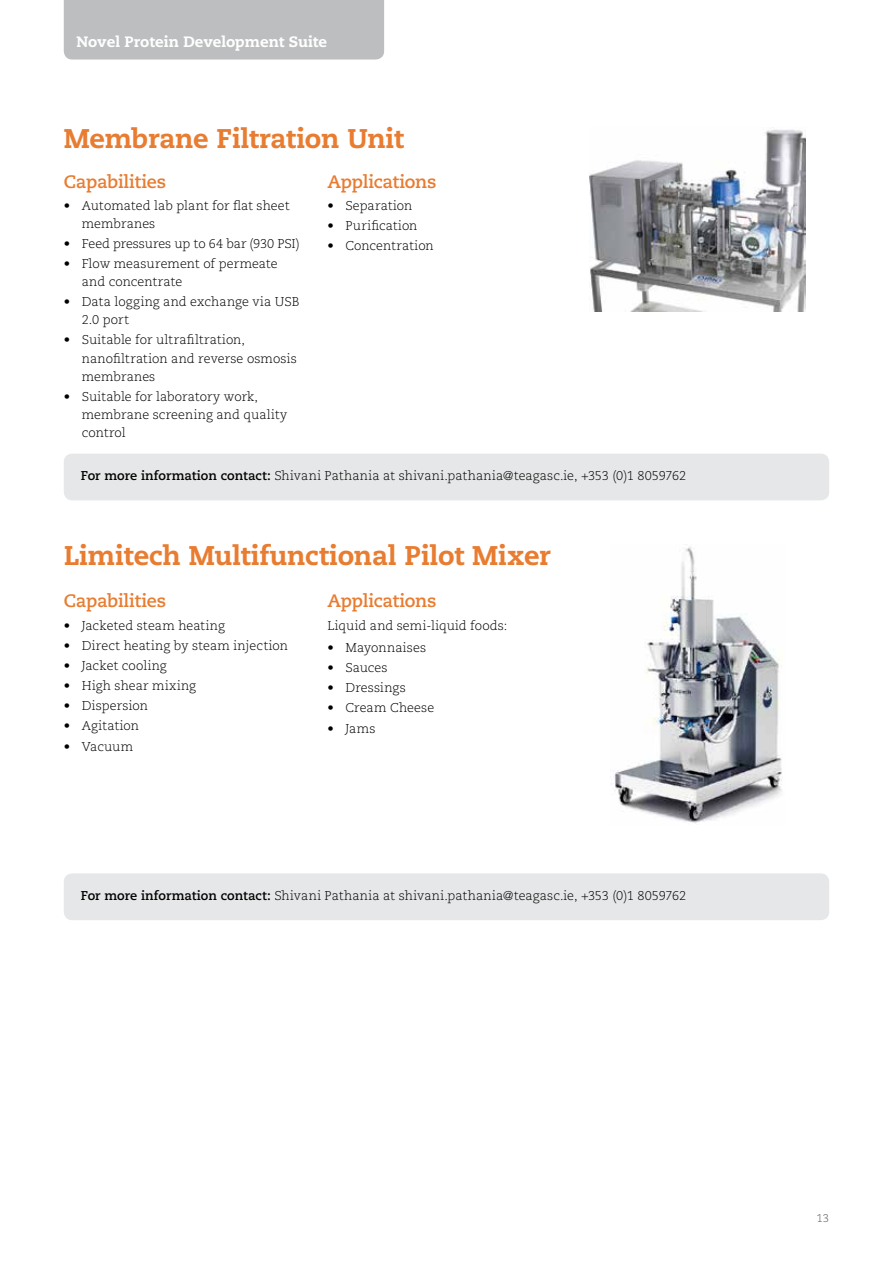
<style>
.page{position:relative;width:893px;height:1263px;background:#fff}
.page>*{position:absolute;margin:0;border:0;box-sizing:border-box;transform-origin:0 0}
.t1{font:800 27px "Caecilia LT Std";letter-spacing:-.01em;color:#e87c30}
.t2{font:700 18px "Caecilia LT Std";letter-spacing:-.015em;color:#e87c30}
.t3{font:800 15px "Caecilia LT Std";letter-spacing:.005em;color:#fff}
.t4{font:300 12.75px/18px "Caecilia LT Std";letter-spacing:.005em;color:#000}
.t5{font:300 11.25px "Caecilia LT Std";color:#58595b}
.s1{font-weight:700}
</style>
<div class="page">
<div style="left:64px;top:0;width:320px;height:60px;background:#bcbec0"></div>
<img style="left:590px;top:129px;width:215px;height:183px">
<div style="left:64px;top:454px;width:765px;height:46px;background:#e6e7e8;border-radius:9px"></div>
<img style="left:610px;top:547px;width:172px;height:277px">
<div style="left:64px;top:873px;width:765px;height:47px;background:#e6e7e8;border-radius:9px"></div>
<p class="t3" style="left:77px;top:32px;width:252px">Novel Protein Development Suite</p>
<h1 class="t1" style="left:64px;top:122px;width:342px">Membrane Filtration Unit</h1>
<h2 class="t2" style="left:64px;top:171px;width:104px">Capabilities</h2>
<p class="t4" style="left:82px;top:197px;width:209px;text-indent:-18px">• Automated lab plant for flat sheet membranes</p>
<p class="t4" style="left:64px;top:235px;width:238px">• Feed pressures up to 64 bar (930 PSI)</p>
<p class="t4" style="left:82px;top:255px;width:198px;text-indent:-18px">• Flow measurement of permeate and concentrate</p>
<p class="t4" style="left:82px;top:293px;width:219px;text-indent:-18px">• Data logging and exchange via USB<br>2.0 port</p>
<p class="t4" style="left:82px;top:331px;width:217px;text-indent:-18px">• Suitable for ultrafiltration, nanofiltration and reverse osmosis membranes</p>
<p class="t4" style="left:82px;top:387px;width:207px;text-indent:-18px">• Suitable for laboratory work, membrane screening and quality control</p>
<h2 class="t2" style="left:327px;top:171px;width:111px">Applications</h2>
<p class="t4" style="left:327px;top:197px;width:86px">• Separation</p>
<p class="t4" style="left:327px;top:217px;width:92px">• Purification</p>
<p class="t4" style="left:327px;top:237px;width:108px">• Concentration</p>
<p class="t4" style="left:81px;top:467px;width:607px"><span class="s1">For more information contact:</span> Shivani Pathania at shivani.pathania@teagasc.ie, +353 (0)1 8059762</p>
<h1 class="t1" style="left:64px;top:539px;width:488px">Limitech Multifunctional Pilot Mixer</h1>
<h2 class="t2" style="left:64px;top:591px;width:104px">Capabilities</h2>
<p class="t4" style="left:64px;top:617px;width:163px">• Jacketed steam heating</p>
<p class="t4" style="left:64px;top:637px;width:226px">• Direct heating by steam injection</p>
<p class="t4" style="left:64px;top:657px;width:104px">• Jacket cooling</p>
<p class="t4" style="left:64px;top:677px;width:134px">• High shear mixing</p>
<p class="t4" style="left:64px;top:697px;width:86px">• Dispersion</p>
<p class="t4" style="left:64px;top:717px;width:77px">• Agitation</p>
<p class="t4" style="left:64px;top:737px;width:71px">• Vacuum</p>
<h2 class="t2" style="left:327px;top:591px;width:111px">Applications</h2>
<p class="t4" style="left:327px;top:617px;width:181px">Liquid and semi-liquid foods:</p>
<p class="t4" style="left:327px;top:639px;width:100px">• Mayonnaises</p>
<p class="t4" style="left:327px;top:659px;width:62px">• Sauces</p>
<p class="t4" style="left:327px;top:679px;width:80px">• Dressings</p>
<p class="t4" style="left:327px;top:699px;width:108px">• Cream Cheese</p>
<p class="t4" style="left:327px;top:719px;width:50px">• Jams</p>
<p class="t4" style="left:81px;top:887px;width:607px"><span class="s1">For more information contact:</span> Shivani Pathania at shivani.pathania@teagasc.ie, +353 (0)1 8059762</p>
<p class="t5" style="left:817px;top:1211px;width:14px">13</p>
</div>
